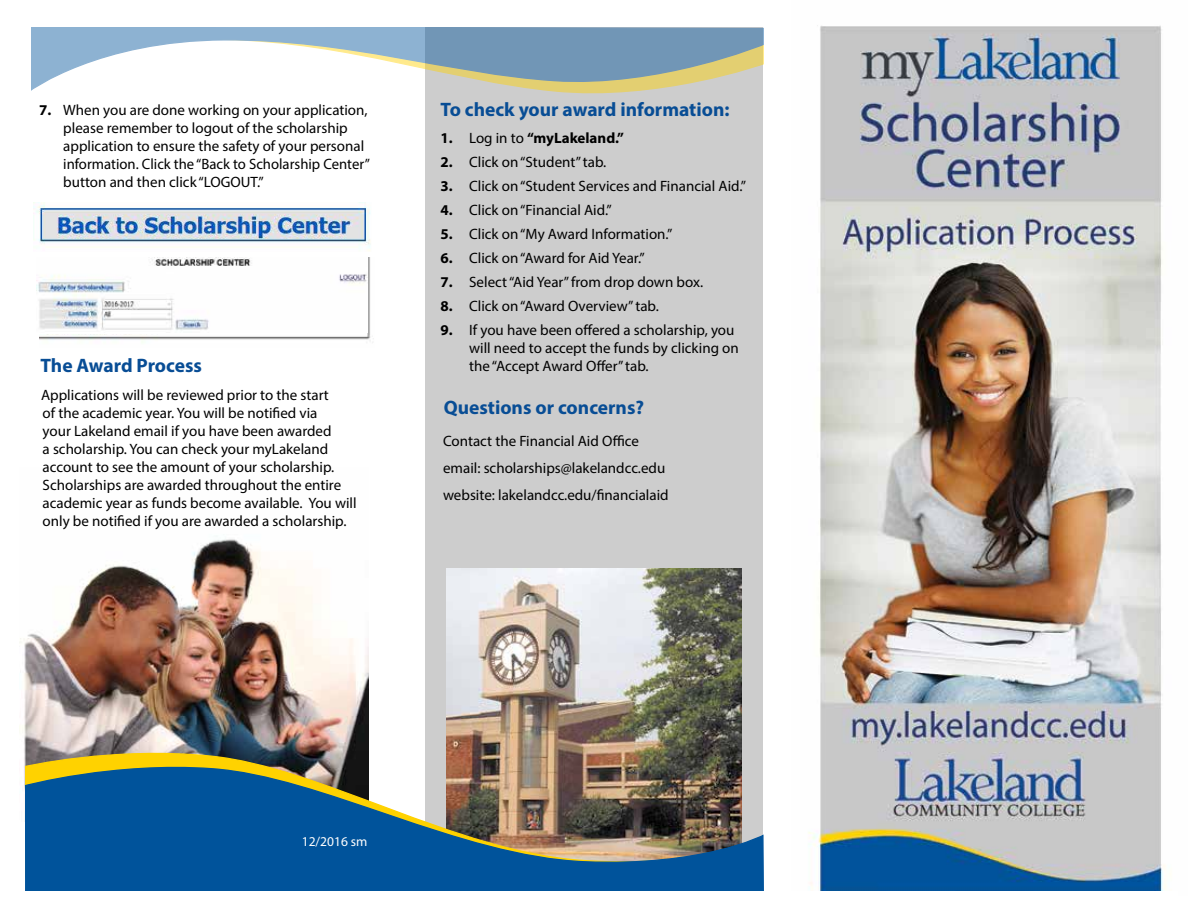
<style>
.page{position:relative;width:1188px;height:918px;background:#fff}
.page>*{position:absolute;margin:0;border:0;box-sizing:border-box;transform-origin:0 0}
.t1{font:700 19.5px "Myriad Pro";color:#084d95}
.t2{font:15px/18px "Myriad Pro";color:#000}
.t3{font:700 15px "Myriad Pro";color:#000}
.t4{font:13.5px "Myriad Pro";color:#fff}
.s1{font-weight:700}
.s2{font-weight:400}
</style>
<div class="page">
<img style="left:39px;top:258px;width:335px;height:85px">
<div style="left:21px;top:202px;width:343px;height:132px;background:#fff"></div>
<div style="left:426px;top:27px;width:338px;height:846px;background:#cdcdcd"></div>
<img style="left:446px;top:569px;width:296px;height:184px">
<img style="left:19px;top:539px;width:350px;height:282px">
<svg style="left:31px;top:27px;width:732px;height:64px"></svg>
<img style="left:25px;top:753px;width:717px;height:9px">
<img style="left:25px;top:762px;width:739px;height:129px">
<img style="left:34px;top:202px;width:337px;height:49px">
<img style="left:37px;top:258px;width:330px;height:74px">
<img style="left:808px;top:25px;width:358px;height:866px">
<p class="t2" style="left:63px;top:101px;width:308px;text-indent:-24px"><span class="s1">7.</span> When you are done working on your application, please remember to logout of the scholarship application to ensure the safety of your personal information. Click the “Back to Scholarship Center” button and then click “LOGOUT.”</p>
<h1 class="t1" style="left:441px;top:96px;width:290px">To check your award information:</h1>
<p class="t3" style="left:441px;top:128px;width:185px">1. <span class="s2">Log in to</span> “myLakeland.”</p>
<p class="t2" style="left:441px;top:152px;width:167px"><span class="s1">2.</span> Click on “Student” tab.</p>
<p class="t2" style="left:441px;top:176px;width:307px"><span class="s1">3.</span> Click on “Student Services and Financial Aid.”</p>
<p class="t2" style="left:441px;top:200px;width:173px"><span class="s1">4.</span> Click on “Financial Aid.”</p>
<p class="t2" style="left:441px;top:224px;width:233px"><span class="s1">5.</span> Click on “My Award Information.”</p>
<p class="t2" style="left:441px;top:248px;width:206px"><span class="s1">6.</span> Click on “Award for Aid Year.”</p>
<p class="t2" style="left:441px;top:272px;width:264px"><span class="s1">7.</span> Select “Aid Year” from drop down box.</p>
<p class="t2" style="left:441px;top:296px;width:220px"><span class="s1">8.</span> Click on “Award Overview” tab.</p>
<p class="t2" style="left:441px;top:320px;width:300px;text-align:right"><span class="s1">9.</span> If you have been offered a scholarship, you will need to accept the funds by clicking on</p>
<h1 class="t1" style="left:40px;top:353px;width:163px">The Award Process</h1>
<p class="t2" style="left:469px;top:356px;width:181px">the “Accept Award Offer” tab.</p>
<p class="t2" style="left:41px;top:386px;width:317px">Applications will be reviewed prior to the start<br>of the academic year. You will be notified via<br>your Lakeland email if you have been awarded<br>a scholarship. You can check your myLakeland account to see the amount of your scholarship.<br>Scholarships are awarded throughout the entire academic year as funds become available. You will only be notified if you are awarded a scholarship.</p>
<h1 class="t1" style="left:444px;top:395px;width:202px">Questions or concerns?</h1>
<p class="t2" style="left:443px;top:427px;width:227px;line-height:27px">Contact the Financial Aid Office email: scholarships@lakelandcc.edu website: lakelandcc.edu/financialaid</p>
<p class="t4" style="left:302px;top:833px;width:67px">12/2016 sm</p>
</div>
